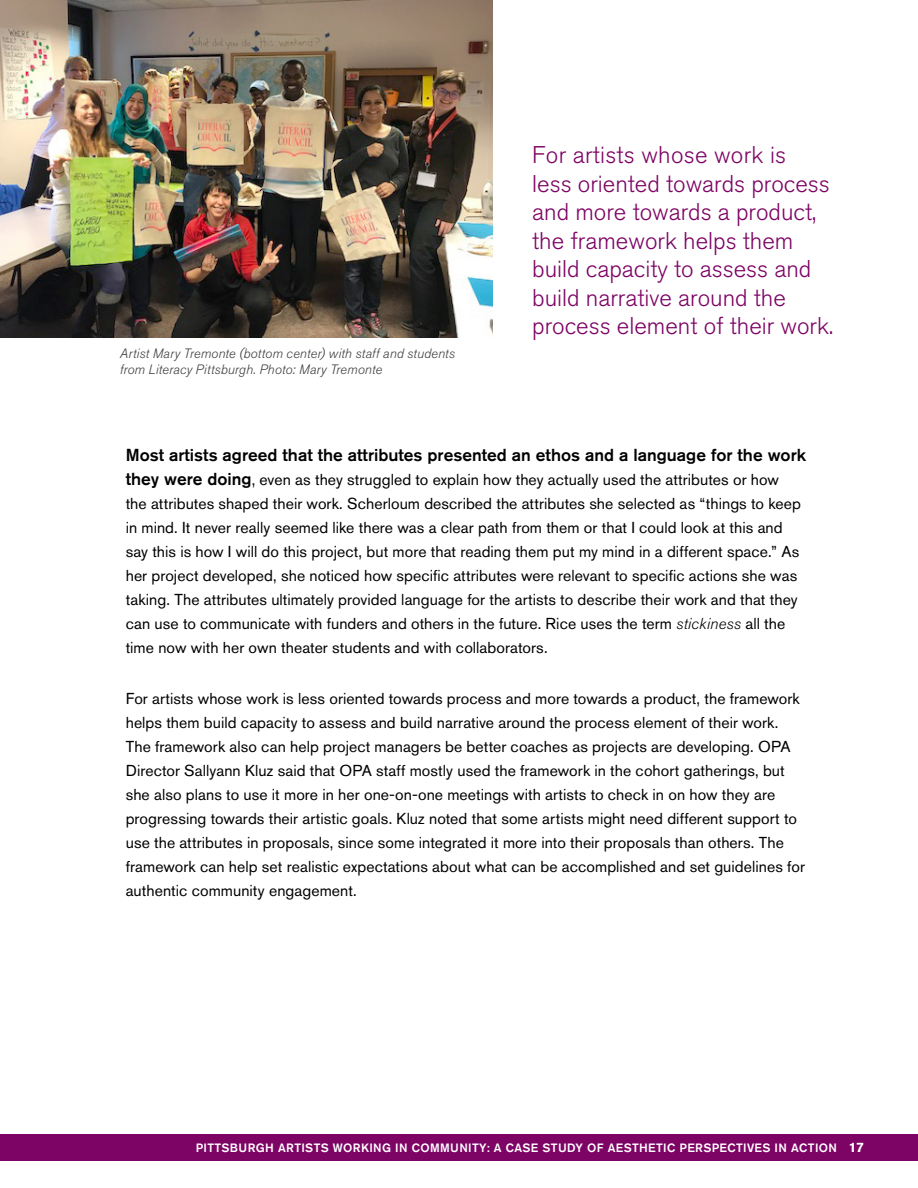
<style>
.page{position:relative;width:918px;height:1188px;background:#fff}
.page>*{position:absolute;margin:0;border:0;box-sizing:border-box;transform-origin:0 0}
.t1{font:300 24px/28.5px "Akzidenz Grotesk BQ";color:#7d0364}
.t2{font:500 17.25px "Akzidenz Grotesk BQ";color:#000}
.t3{font:15.75px/24px "Akzidenz Grotesk BE";letter-spacing:.005em;color:#000}
.t4{font:italic 300 13.5px/16.5px "Akzidenz Grotesk BQ";letter-spacing:.005em;color:#404042}
.t5{font:500 12px "Akzidenz Grotesk BQ";letter-spacing:.03em;color:#fff}
.s1{font-family:"Akzidenz Grotesk BQ";font-weight:500;font-size:17.25px}
.s2{font-family:"Akzidenz Grotesk BQ";font-weight:300;font-style:italic}
.s3{font-weight:700;font-size:13.5px}
</style>
<div class="page">
<img style="left:0;top:0;width:493px;height:338px">
<div style="left:0;top:1134px;width:918px;height:27px;background:#7d0364"></div>
<p class="t4" style="left:120px;top:345px;width:337px">Artist Mary Tremonte (bottom center) with staff and students from Literacy Pittsburgh. Photo: Mary Tremonte</p>
<h1 class="t1" style="left:532px;top:141px;width:302px">For artists whose work is<br>less oriented towards process and more towards a product, the framework helps them build capacity to assess and build narrative around the process element of their work.</h1>
<p class="t2" style="left:126px;top:444px;width:682px">Most artists agreed that the attributes presented an ethos and a language for the work</p>
<p class="t3" style="left:126px;top:467px;width:677px"><span class="s1">they were doing</span>, even as they struggled to explain how they actually used the attributes or how the attributes shaped their work. Scherloum described the attributes she selected as “things to keep in mind. It never really seemed like there was a clear path from them or that I could look at this and say this is how I will do this project, but more that reading them put my mind in a different space.” As her project developed, she noticed how specific attributes were relevant to specific actions she was taking. The attributes ultimately provided language for the artists to describe their work and that they can use to communicate with funders and others in the future. Rice uses the term <span class="s2">stickiness</span> all the time now with her own theater students and with collaborators.</p>
<p class="t3" style="left:126px;top:686px;width:681px">For artists whose work is less oriented towards process and more towards a product, the framework helps them build capacity to assess and build narrative around the process element of their work.<br>The framework also can help project managers be better coaches as projects are developing. OPA Director Sallyann Kluz said that OPA staff mostly used the framework in the cohort gatherings, but she also plans to use it more in her one-on-one meetings with artists to check in on how they are progressing towards their artistic goals. Kluz noted that some artists might need different support to use the attributes in proposals, since some integrated it more into their proposals than others. The framework can help set realistic expectations about what can be accomplished and set guidelines for authentic community engagement.</p>
<p class="t5" style="left:196px;top:1140px;width:670px">PITTSBURGH ARTISTS WORKING IN COMMUNITY: A CASE STUDY OF AESTHETIC PERSPECTIVES IN ACTION <span class="s3">17</span></p>
</div>
